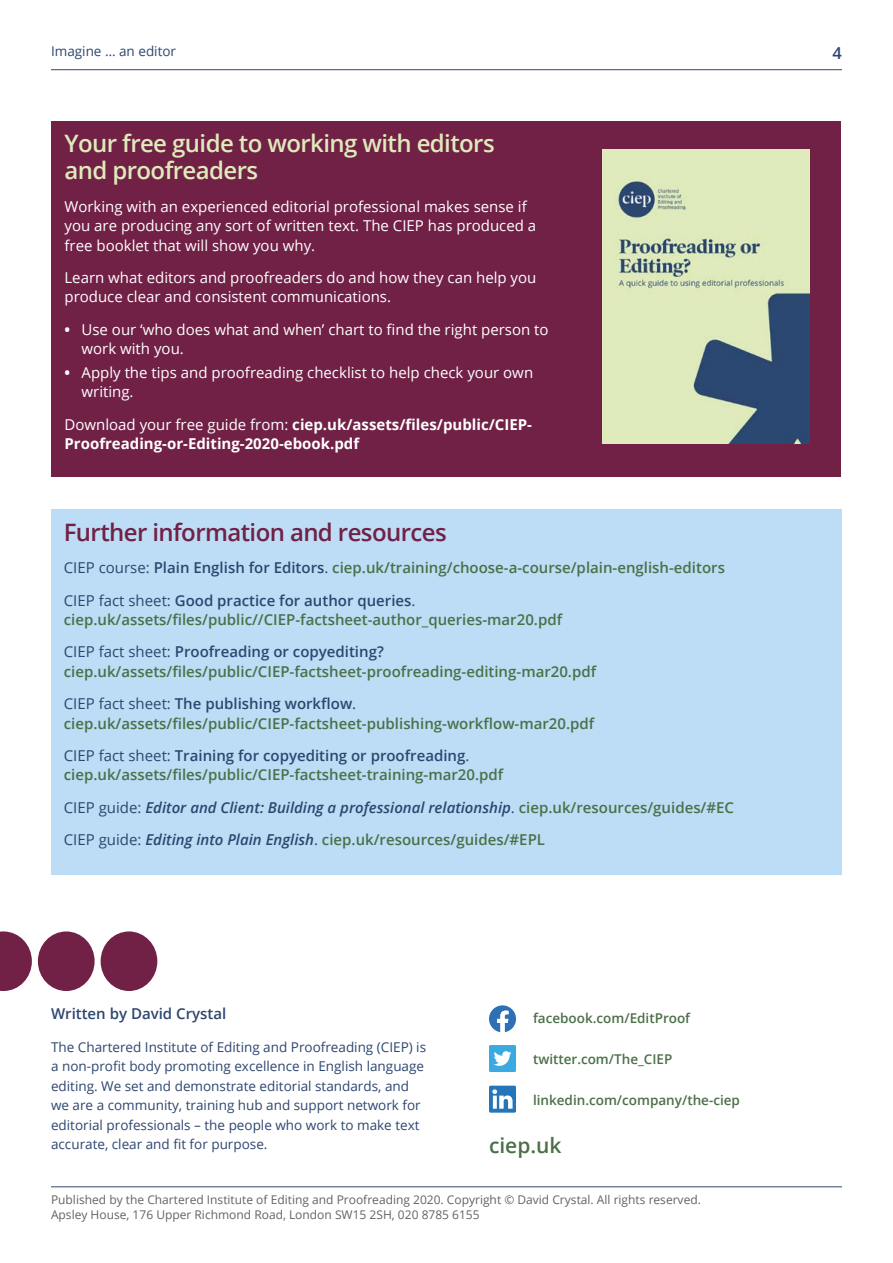
<style>
.page{position:relative;width:893px;height:1263px;background:#fff}
.page>*{position:absolute;margin:0;border:0;box-sizing:border-box;transform-origin:0 0}
.t1{font:600 24px/27px "Open Sans";letter-spacing:-.025em;color:#dfeabb}
.t2{font:600 24px "Open Sans";letter-spacing:-.025em;color:#712145}
.t3{font:600 21px "Open Sans";color:#4b7048}
.t4{font:600 16.5px "Open Sans";color:#2d4670}
.t5{font:600 15px/32.2px "Open Sans";color:#4b7048}
.t6{font:15px/19.5px "Open Sans";color:#fff}
.t7{font:700 15px/19.5px "Open Sans";color:#fff}
.t8{font:600 15px "Open Sans";color:#2d4670}
.t9{font:13.5px/19.5px "Open Sans";color:#2d4670}
.t10{font:600 13.5px "Open Sans";color:#4b7048}
.t11{font:12px/14.4px "Open Sans";color:#646363}
.s1{font-weight:700}
.s2{font-weight:400}
.s3{font-weight:400;color:#2d4670}
.s4{color:#2d4670}
.s5{font-style:italic;color:#2d4670}
</style>
<div class="page">
<hr style="left:51px;top:69px;width:791px;height:1px;background:#2d4670">
<hr style="left:51px;top:1186px;width:791px;height:1px;background:#2d4670">
<svg style="left:0;top:931px;width:32px;height:60px"></svg>
<div style="left:38px;top:931px;width:57px;height:60px;background:#712145;border-radius:50%"></div>
<div style="left:101px;top:931px;width:56px;height:60px;background:#712145;border-radius:50%"></div>
<svg style="left:489px;top:1005px;width:27px;height:27px"></svg>
<div style="left:489px;top:1045px;width:27px;height:27px;background:#3aaae1;border-radius:2px"></div>
<svg style="left:494px;top:1051px;width:17px;height:15px"></svg>
<div style="left:489px;top:1086px;width:27px;height:27px;background:#2475b9;border-radius:2px"></div>
<svg style="left:492px;top:1089px;width:21px;height:20px"></svg>
<div style="left:52px;top:121px;width:789px;height:355px;background:#712145"></div>
<div style="left:51px;top:510px;width:791px;height:365px;background:#bcddf5"></div>
<img style="left:603px;top:150px;width:206px;height:293px">
<p class="t9" style="left:51px;top:41px;width:127px">Imagine … an editor</p>
<h1 class="t1" style="left:65px;top:130px;width:432px">Your free guide to working with editors and proofreaders</h1>
<p class="t6" style="left:65px;top:196px;width:473px">Working with an experienced editorial professional makes sense if you are producing any sort of written text. The CIEP has produced a free booklet that will show you why.</p>
<p class="t6" style="left:65px;top:267px;width:473px">Learn what editors and proofreaders do and how they can help you produce clear and consistent communications.</p>
<p class="t6" style="left:82px;top:319px;width:469px;text-indent:-17px"><span class="s1">•</span> Use our ‘who does what and when’ chart to find the right person to work with you.</p>
<p class="t6" style="left:82px;top:362px;width:453px;text-indent:-17px"><span class="s1">•</span> Apply the tips and proofreading checklist to help check your own writing.</p>
<p class="t7" style="left:65px;top:414px;width:469px"><span class="s2">Download your free guide from:</span> ciep.uk/assets/files/public/CIEP-<br>Proofreading-or-Editing-2020-ebook.pdf</p>
<h1 class="t2" style="left:64px;top:516px;width:384px">Further information and resources</h1>
<p class="t5" style="left:64px;top:551px;width:663px"><span class="s3">CIEP course:</span> <span class="s4">Plain English for Editors</span><span class="s3">.</span> ciep.uk/training/choose-a-course/plain-english-editors<br><span class="s3">CIEP fact sheet:</span> <span class="s4">Good practice for author queries</span><span class="s3">.</span></p>
<p class="t5" style="left:64px;top:603px;width:500px">ciep.uk/assets/files/public//CIEP-factsheet-author_queries-mar20.pdf<br><span class="s3">CIEP fact sheet:</span> <span class="s4">Proofreading or copyediting?</span></p>
<p class="t5" style="left:64px;top:655px;width:534px">ciep.uk/assets/files/public/CIEP-factsheet-proofreading-editing-mar20.pdf<br><span class="s3">CIEP fact sheet:</span> <span class="s4">The publishing workflow</span><span class="s3">.</span></p>
<p class="t5" style="left:64px;top:707px;width:532px">ciep.uk/assets/files/public/CIEP-factsheet-publishing-workflow-mar20.pdf<br><span class="s3">CIEP fact sheet:</span> <span class="s4">Training for copyediting or proofreading</span><span class="s3">.</span></p>
<p class="t5" style="left:64px;top:758px;width:672px">ciep.uk/assets/files/public/CIEP-factsheet-training-mar20.pdf<br><span class="s3">CIEP guide:</span> <span class="s5">Editor and Client: Building a professional relationship</span><span class="s3">.</span> ciep.uk/resources/guides/#EC<br><span class="s3">CIEP guide:</span> <span class="s5">Editing into Plain English</span><span class="s3">.</span> ciep.uk/resources/guides/#EPL</p>
<p class="t8" style="left:51px;top:1004px;width:177px">Written by David Crystal</p>
<p class="t9" style="left:51px;top:1037px;width:377px">The Chartered Institute of Editing and Proofreading (CIEP) is a non-profit body promoting excellence in English language editing. We set and demonstrate editorial standards, and we are a community, training hub and support network for editorial professionals – the people who work to make text accurate, clear and fit for purpose.</p>
<p class="t10" style="left:533px;top:1009px;width:159px">facebook.com/EditProof</p>
<p class="t10" style="left:533px;top:1050px;width:141px">twitter.com/The_CIEP</p>
<p class="t10" style="left:533px;top:1091px;width:208px">linkedin.com/company/the-ciep</p>
<h2 class="t3" style="left:489px;top:1131px;width:74px">ciep.uk</h2>
<p class="t11" style="left:51px;top:1192px;width:651px">Published by the Chartered Institute of Editing and Proofreading 2020. Copyright © David Crystal. All rights reserved.<br>Apsley House, 176 Upper Richmond Road, London SW15 2SH, 020 8785 6155</p>
<p class="t4" style="left:832px;top:41px;width:11px">4</p>
</div>
